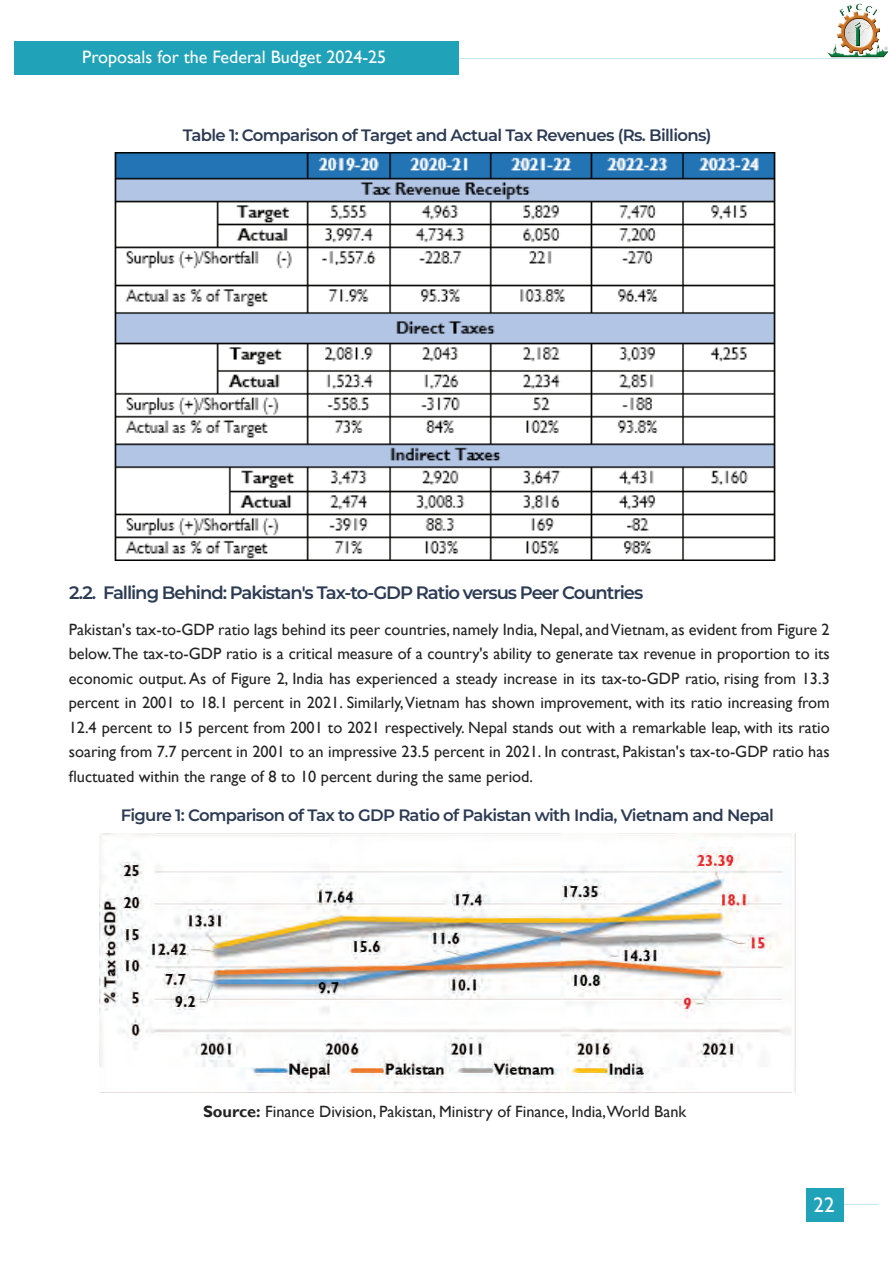
<style>
.page{position:relative;width:893px;height:1263px;background:#fff}
.page>*{position:absolute;margin:0;border:0;box-sizing:border-box;transform-origin:0 0}
.t1{font:21px "Gill Sans";color:#fff}
.t2{font:600 18px "Montserrat";letter-spacing:-.06em;color:#2c3b53}
.t3{font:18px "Gill Sans";color:#fff}
.t4{font:600 16.5px "Montserrat";letter-spacing:-.04em;color:#2c3b53}
.t5{font:16.35px/24.5px "Gill Sans";color:#232323;text-align:justify}
.s1{font-weight:700}
</style>
<div class="page">
<div style="left:14px;top:41px;width:445px;height:34px;background:#20a3b9"></div>
<div style="left:806px;top:1188px;width:37px;height:33px;background:#20a3b9"></div>
<img style="left:100px;top:834px;width:695px;height:259px">
<img style="left:114px;top:152px;width:662px;height:408px">
<img style="left:827px;top:3px;width:61px;height:55px">
<p class="t3" style="left:82px;top:47px;width:305px">Proposals for the Federal Budget 2024-25</p>
<p class="t4" style="left:183px;top:123px;width:530px">Table 1: Comparison of Target and Actual Tax Revenues (Rs. Billions)</p>
<p class="t2" style="left:69px;top:580px;width:576px">2.2. Falling Behind: Pakistan's Tax-to-GDP Ratio versus Peer Countries</p>
<p class="t5" style="left:69px;top:617px;width:763px">Pakistan's tax-to-GDP ratio lags behind its peer countries, namely India, Nepal, and Vietnam, as evident from Figure 2 below. The tax-to-GDP ratio is a critical measure of a country's ability to generate tax revenue in proportion to its economic output. As of Figure 2, India has experienced a steady increase in its tax-to-GDP ratio, rising from 13.3 percent in 2001 to 18.1 percent in 2021. Similarly, Vietnam has shown improvement, with its ratio increasing from 12.4 percent to 15 percent from 2001 to 2021 respectively. Nepal stands out with a remarkable leap, with its ratio soaring from 7.7 percent in 2001 to an impressive 23.5 percent in 2021. In contrast, Pakistan's tax-to-GDP ratio has fluctuated within the range of 8 to 10 percent during the same period.</p>
<p class="t4" style="left:121px;top:804px;width:655px">Figure 1: Comparison of Tax to GDP Ratio of Pakistan with India, Vietnam and Nepal</p>
<p class="t5" style="left:203px;top:1100px;width:485px"><span class="s1">Source:</span> Finance Division, Pakistan, Ministry of Finance, India,World Bank</p>
<p class="t1" style="left:813px;top:1193px;width:22px">22</p>
</div>
